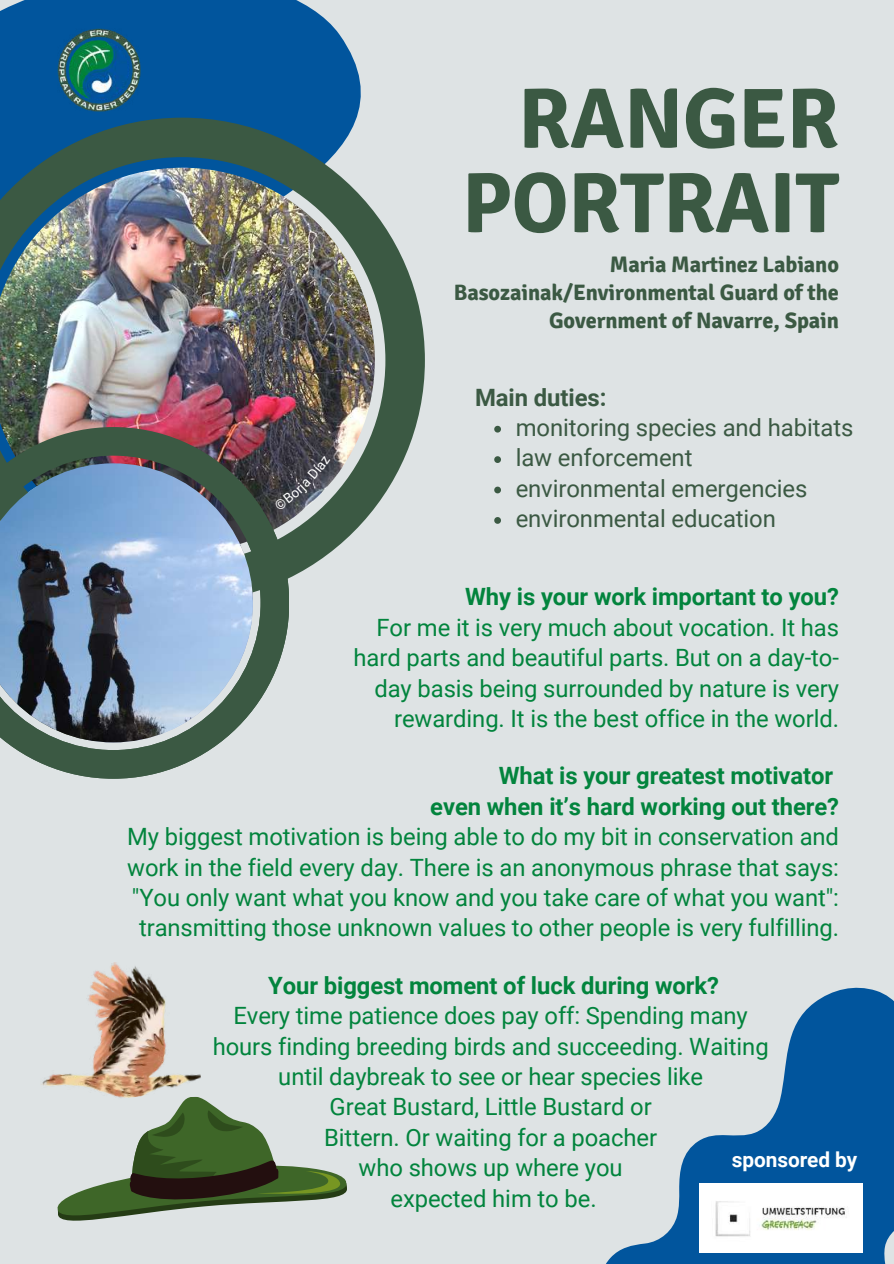
<style>
.page{position:relative;width:894px;height:1264px;background:#fff}
.page>*{position:absolute;margin:0;border:0;box-sizing:border-box;transform-origin:0 0}
.t1{font:700 85.35px/84.4px "Signika";letter-spacing:-.005em;color:#3b5943;text-align:right}
.t2{font:23.85px/30.5px "Roboto";letter-spacing:-.005em;color:#02843d;text-align:center}
.t3{font:700 23.85px/30.5px "Roboto";letter-spacing:-.005em;color:#02843d;text-align:right}
.t4{font:23.85px/30.5px "Roboto";letter-spacing:-.005em;color:#3b5943}
.t5{font:700 23.85px "Roboto";letter-spacing:-.005em;color:#3b5943}
.t6{font:700 22.35px/28.2px "Signika";letter-spacing:-.005em;color:#3b5943;text-align:right}
.t7{font:700 20.85px "Roboto";letter-spacing:-.005em;color:#fff}
</style>
<div class="page">
<div style="left:0;top:0;width:893px;height:1263px;background:#dee3e4"></div>
<div style="left:0;top:0;width:361px;height:118px;background:#01559d"></div>
<svg style="left:606px;top:987px;width:287px;height:276px"></svg>
<img style="left:58px;top:29px;width:82px;height:82px">
<img style="left:699px;top:1183px;width:163px;height:69px">
<img style="left:0;top:118px;width:425px;height:460px">
<svg style="left:0;top:427px;width:289px;height:351px;background:#738795"></svg>
<img style="left:41px;top:962px;width:160px;height:127px">
<svg style="left:494px;top:426px;width:7px;height:6px"></svg>
<svg style="left:494px;top:456px;width:7px;height:7px"></svg>
<svg style="left:494px;top:486px;width:7px;height:7px"></svg>
<svg style="left:494px;top:517px;width:7px;height:7px"></svg>
<svg style="left:57px;top:1089px;width:290px;height:132px"></svg>
<svg style="left:274px;top:455px;width:56px;height:55px;background:#53555d"></svg>
<h1 class="t1" style="left:462px;top:77px;width:378px">RANGER<br>PORTRAIT</h1>
<p class="t6" style="left:453px;top:251px;width:386px">Maria Martinez Labiano<br>Basozainak/Environmental Guard of the<br>Government of Navarre, Spain</p>
<p class="t5" style="left:475px;top:383px;width:133px">Main duties:</p>
<p class="t4" style="left:515px;top:412px;width:339px">monitoring species and habitats law enforcement<br>environmental emergencies environmental education</p>
<p class="t3" style="left:465px;top:582px;width:375px">Why is your work important to you?</p>
<p class="t2" style="left:353px;top:612px;width:487px;text-align:right">For me it is very much about vocation. It has hard parts and beautiful parts. But on a day-to&shy;day basis being surrounded by nature is very rewarding. It is the best office in the world.</p>
<p class="t3" style="left:430px;top:761px;width:410px">What is your greatest motivator<br>even when it’s hard working out there?</p>
<p class="t2" style="left:127px;top:821px;width:713px">My biggest motivation is being able to do my bit in conservation and work in the field every day. There is an anonymous phrase that says: "You only want what you know and you take care of what you want": transmitting those unknown values to other people is very fulfilling.</p>
<p class="t3" style="left:268px;top:970px;width:452px">Your biggest moment of luck during work?</p>
<p class="t2" style="left:212px;top:1000px;width:557px">Every time patience does pay off: Spending many hours finding breeding birds and succeeding. Waiting until daybreak to see or hear species like<br>Great Bustard, Little Bustard or<br>Bittern. Or waiting for a poacher<br>who shows up where you<br>expected him to be.</p>
<p class="t7" style="left:731px;top:1147px;width:127px">sponsored by</p>
</div>
